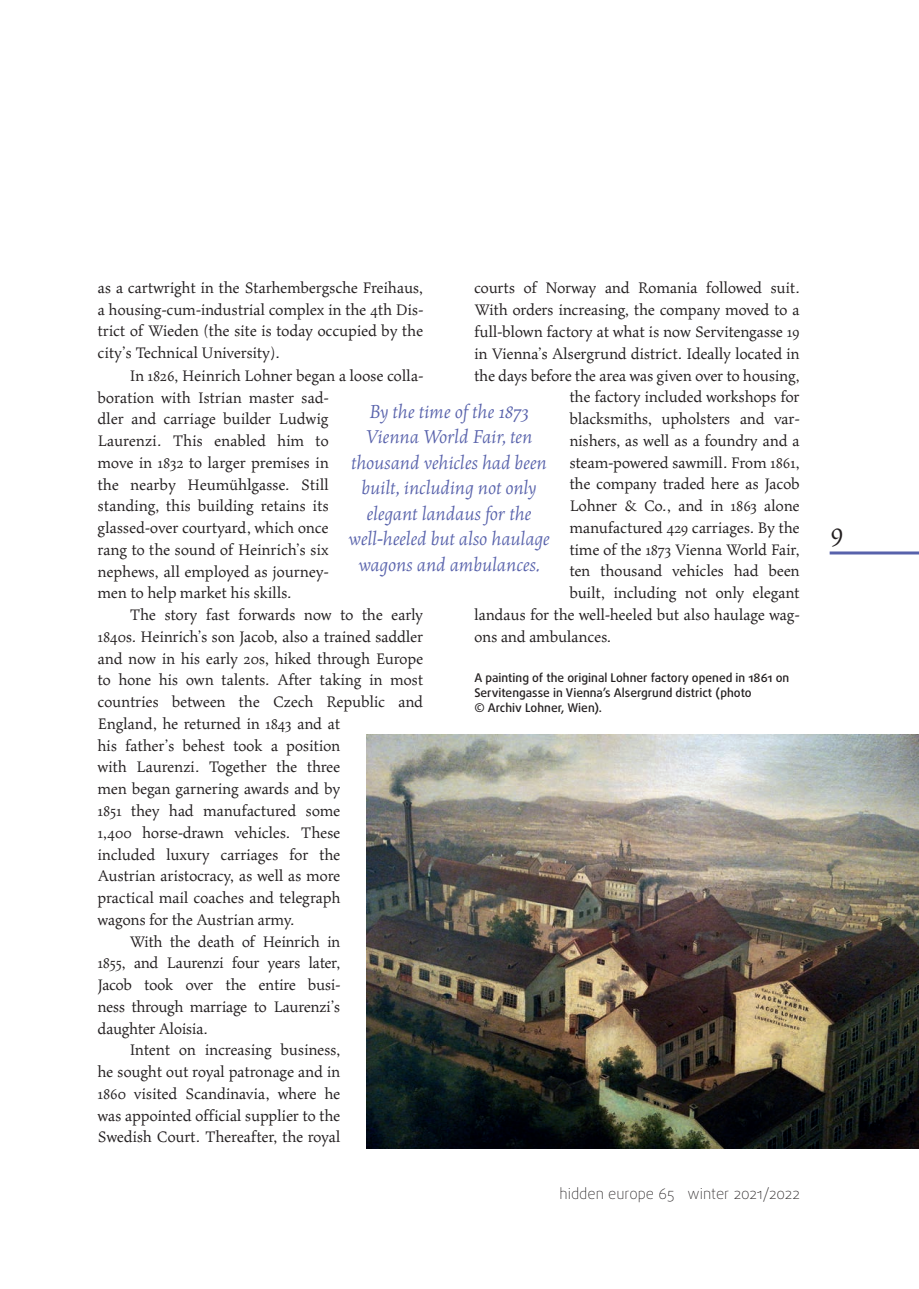
<style>
.page{position:relative;width:919px;height:1289px;background:#fff}
.page>*{position:absolute;margin:0;border:0;box-sizing:border-box;transform-origin:0 0}
.t1{font:30px "Maiola Pro";color:#231f20}
.t2{font:italic 21px/25.5px "Maiola Pro";color:#5862ab;text-align:center}
.t3{font:17.25px/21.8px "Maiola Pro";color:#231f20;text-align:justify}
.t4{font:100 15px "Daxline Pro";color:#231f20}
.t5{font:500 12px/15px "Daxline Pro";color:#231f20}
</style>
<div class="page">
<hr style="left:829px;top:551px;width:89px;height:3px;background:#5862ab">
<img style="left:366px;top:734px;width:552px;height:414px">
<p class="t3" style="left:98px;top:276px;width:327px">as a cartwright in the Starhembergsche Freihaus, a housing-cum-industrial complex in the 4th Dis&shy;trict of Wieden (the site is today occupied by the city’s Technical University).</p>
<p class="t3" style="left:98px;top:364px;width:327px;text-align:left;text-indent:32px">In 1826, Heinrich Lohner began a loose colla&shy;boration with Istrian master sad-<br>dler and carriage builder Ludwig<br>Laurenzi. This enabled him to<br>move in 1832 to larger premises in<br>the nearby Heumühlgasse. Still<br>standing, this building retains its<br>glassed-over courtyard, which once<br>rang to the sound of Heinrich’s six<br>nephews, all employed as journey-<br>men to help market his skills.</p>
<p class="t3" style="left:130px;top:603px;width:295px">The story fast forwards now to the early</p>
<p class="t3" style="left:98px;top:625px;width:327px">1840s. Heinrich’s son Jacob, also a trained saddler</p>
<p class="t3" style="left:98px;top:646px;width:327px">and now in his early 20s, hiked through Europe</p>
<p class="t3" style="left:98px;top:668px;width:327px">to hone his own talents. After taking in most</p>
<p class="t3" style="left:98px;top:690px;width:327px">countries between the Czech Republic and</p>
<p class="t3" style="left:98px;top:712px;width:244px">England, he returned in 1843 and at</p>
<p class="t3" style="left:98px;top:733px;width:244px">his father’s behest took a position</p>
<p class="t3" style="left:98px;top:755px;width:244px">with Laurenzi. Together the three</p>
<p class="t3" style="left:98px;top:777px;width:244px">men began garnering awards and by</p>
<p class="t3" style="left:98px;top:799px;width:244px">1851 they had manufactured some</p>
<p class="t3" style="left:98px;top:820px;width:244px">1,400 horse-drawn vehicles. These</p>
<p class="t3" style="left:98px;top:842px;width:244px">included luxury carriages for the</p>
<p class="t3" style="left:98px;top:864px;width:244px">Austrian aristocracy, as well as more</p>
<p class="t3" style="left:98px;top:886px;width:244px">practical mail coaches and telegraph</p>
<p class="t3" style="left:98px;top:907px;width:198px">wagons for the Austrian army.</p>
<p class="t3" style="left:130px;top:929px;width:212px">With the death of Heinrich in</p>
<p class="t3" style="left:98px;top:951px;width:244px">1855, and Laurenzi four years later,</p>
<p class="t3" style="left:98px;top:973px;width:244px">Jacob took over the entire busi-</p>
<p class="t3" style="left:98px;top:994px;width:244px">ness through marriage to Laurenzi’s</p>
<p class="t3" style="left:98px;top:1016px;width:112px">daughter Aloisia.</p>
<p class="t3" style="left:130px;top:1038px;width:212px">Intent on increasing business,</p>
<p class="t3" style="left:98px;top:1060px;width:244px">he sought out royal patronage and in</p>
<p class="t3" style="left:98px;top:1081px;width:244px">1860 visited Scandinavia, where he</p>
<p class="t3" style="left:98px;top:1103px;width:244px">was appointed official supplier to the</p>
<p class="t3" style="left:98px;top:1125px;width:244px">Swedish Court. Thereafter, the royal</p>
<p class="t3" style="left:474px;top:276px;width:327px">courts of Norway and Romania followed suit.</p>
<p class="t3" style="left:474px;top:298px;width:327px">With orders increasing, the company moved to a</p>
<p class="t3" style="left:474px;top:320px;width:327px">full-blown factory at what is now Servitengasse 19</p>
<p class="t3" style="left:474px;top:342px;width:327px">in Vienna’s Alsergrund district. Ideally located in</p>
<p class="t3" style="left:474px;top:363px;width:327px">the days before the area was given over to housing,</p>
<p class="t3" style="left:569px;top:385px;width:232px">the factory included workshops for</p>
<p class="t3" style="left:569px;top:407px;width:232px">blacksmiths, upholsters and var-</p>
<p class="t3" style="left:569px;top:429px;width:231px">nishers, as well as a foundry and a</p>
<p class="t3" style="left:569px;top:450px;width:232px">steam-powered sawmill. From 1861,</p>
<p class="t3" style="left:569px;top:472px;width:232px">the company traded here as Jacob</p>
<p class="t3" style="left:569px;top:494px;width:232px">Lohner &amp; Co., and in 1863 alone</p>
<p class="t3" style="left:569px;top:516px;width:232px">manufactured 429 carriages. By the</p>
<p class="t3" style="left:569px;top:537px;width:232px">time of the 1873 Vienna World Fair,</p>
<p class="t3" style="left:569px;top:559px;width:232px">ten thousand vehicles had been</p>
<p class="t3" style="left:569px;top:581px;width:232px">built, including not only elegant</p>
<p class="t3" style="left:474px;top:603px;width:327px">landaus for the well-heeled but also haulage wag-</p>
<p class="t3" style="left:474px;top:624px;width:138px">ons and ambulances.</p>
<p class="t5" style="left:474px;top:670px;width:316px">A painting of the original Lohner factory opened in 1861 on<br>Servitengasse in Vienna’s Alsergrund district (photo<br>© Archiv Lohner, Wien).</p>
<p class="t2" style="left:348px;top:397px;width:203px">By the time of the 1873<br>Vienna World Fair, ten thousand vehicles had been built, including not only elegant landaus for the well-heeled but also haulage wagons and ambulances.</p>
<p class="t4" style="left:559px;top:1183px;width:242px">hidden europe 65 winter 2021/2022</p>
<h1 class="t1" style="left:830px;top:511px;width:15px">9</h1>
</div>
